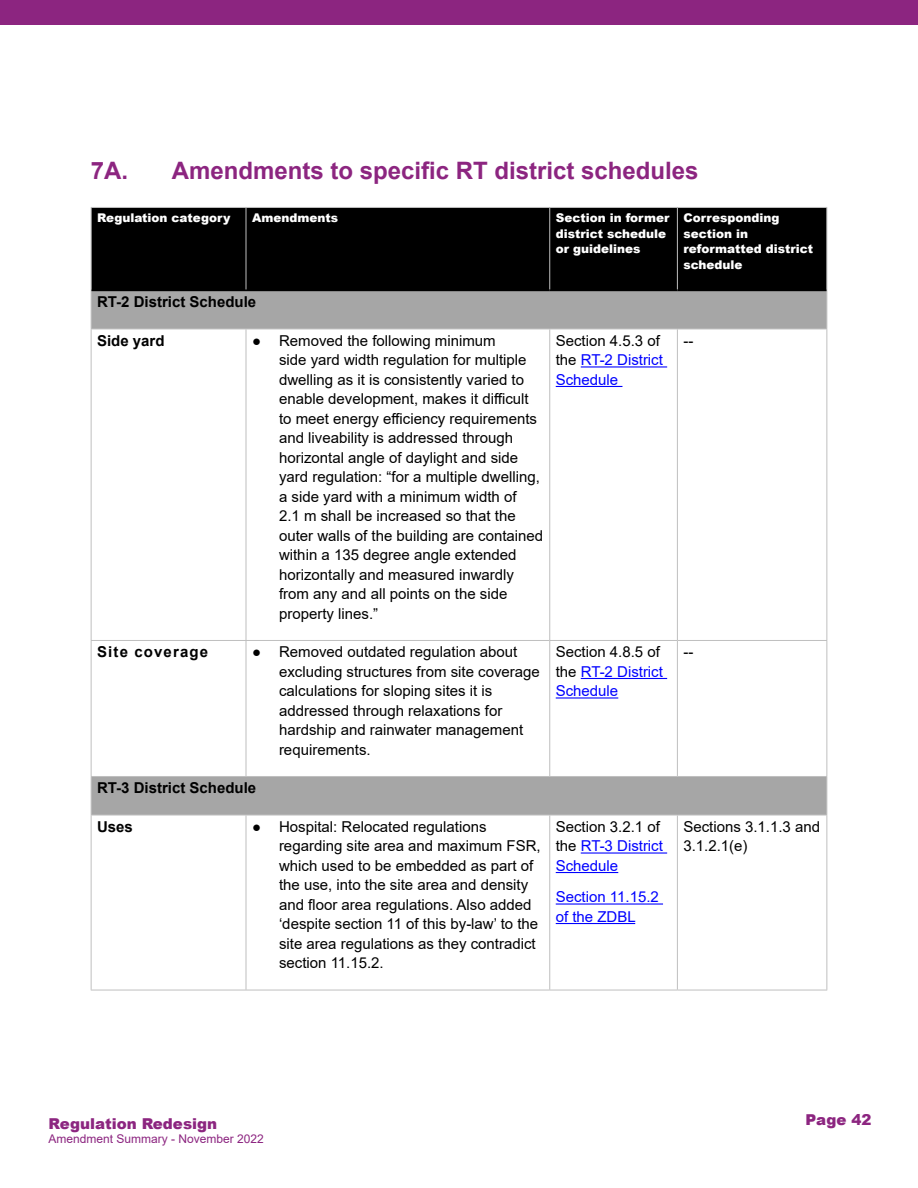
<style>
.page{position:relative;width:918px;height:1188px;background:#fff}
.page>*{position:absolute;margin:0;border:0;box-sizing:border-box;transform-origin:0 0}
.Headings{font:700 24px "Arial";color:#8c2580}
.t1{font:15px/19.5px "Arial";color:#000}
.t2{font:15px/19.5px "Arial";color:#00f}
.Subheading_1{font:700 15px "Arial";color:#000}
.t3{font:900 15px "Arial";color:#8c2580}
.Normal_Bold{font:700 15px "Arial";letter-spacing:.075em;color:#000}
.Normal_Bold-2{font:700 15px "Arial";color:#000}
.t4{font:900 12px/15.6px "Arial";color:#fff}
.t5{font:12px "Arial";color:#8c2580}
.s1{color:#000}
</style>
<div class="page">
<div style="left:0;top:0;width:918px;height:25px;background:#8c2580"></div>
<div style="left:92px;top:208px;width:734px;height:82px;background:#000"></div>
<svg style="left:92px;top:291px;width:734px;height:524px"></svg>
<hr style="left:91px;top:207px;width:155px;height:1px;background:#bfbfbf">
<hr style="left:91px;top:208px;width:1px;height:82px;background:#bfbfbf">
<hr style="left:246px;top:207px;width:304px;height:1px;background:#bfbfbf">
<hr style="left:246px;top:208px;width:1px;height:82px;background:#bfbfbf">
<hr style="left:550px;top:207px;width:127px;height:1px;background:#bfbfbf">
<hr style="left:549px;top:208px;width:1px;height:82px;background:#bfbfbf">
<hr style="left:677px;top:207px;width:150px;height:1px;background:#bfbfbf">
<hr style="left:677px;top:208px;width:1px;height:82px;background:#bfbfbf">
<hr style="left:826px;top:208px;width:1px;height:82px;background:#bfbfbf">
<hr style="left:91px;top:290px;width:1px;height:39px;background:#bfbfbf">
<hr style="left:826px;top:290px;width:1px;height:39px;background:#bfbfbf">
<hr style="left:91px;top:329px;width:155px;height:1px;background:#bfbfbf">
<hr style="left:91px;top:329px;width:1px;height:311px;background:#bfbfbf">
<hr style="left:246px;top:329px;width:304px;height:1px;background:#bfbfbf">
<hr style="left:246px;top:329px;width:1px;height:311px;background:#bfbfbf">
<hr style="left:550px;top:329px;width:127px;height:1px;background:#bfbfbf">
<hr style="left:549px;top:329px;width:1px;height:311px;background:#bfbfbf">
<hr style="left:677px;top:329px;width:150px;height:1px;background:#bfbfbf">
<hr style="left:677px;top:329px;width:1px;height:311px;background:#bfbfbf">
<hr style="left:826px;top:329px;width:1px;height:311px;background:#bfbfbf">
<hr style="left:91px;top:640px;width:155px;height:1px;background:#bfbfbf">
<hr style="left:91px;top:641px;width:1px;height:135px;background:#bfbfbf">
<hr style="left:246px;top:640px;width:304px;height:1px;background:#bfbfbf">
<hr style="left:246px;top:641px;width:1px;height:135px;background:#bfbfbf">
<hr style="left:550px;top:640px;width:127px;height:1px;background:#bfbfbf">
<hr style="left:549px;top:641px;width:1px;height:135px;background:#bfbfbf">
<hr style="left:677px;top:640px;width:150px;height:1px;background:#bfbfbf">
<hr style="left:677px;top:641px;width:1px;height:135px;background:#bfbfbf">
<hr style="left:826px;top:641px;width:1px;height:135px;background:#bfbfbf">
<hr style="left:91px;top:776px;width:155px;height:1px;background:#bfbfbf">
<hr style="left:91px;top:777px;width:1px;height:38px;background:#bfbfbf">
<hr style="left:246px;top:776px;width:304px;height:1px;background:#bfbfbf">
<hr style="left:550px;top:776px;width:127px;height:1px;background:#bfbfbf">
<hr style="left:677px;top:776px;width:150px;height:1px;background:#bfbfbf">
<hr style="left:826px;top:777px;width:1px;height:38px;background:#bfbfbf">
<hr style="left:91px;top:815px;width:155px;height:1px;background:#bfbfbf">
<hr style="left:91px;top:815px;width:1px;height:175px;background:#bfbfbf">
<hr style="left:246px;top:815px;width:304px;height:1px;background:#bfbfbf">
<hr style="left:246px;top:815px;width:1px;height:175px;background:#bfbfbf">
<hr style="left:550px;top:815px;width:127px;height:1px;background:#bfbfbf">
<hr style="left:549px;top:815px;width:1px;height:175px;background:#bfbfbf">
<hr style="left:677px;top:815px;width:150px;height:1px;background:#bfbfbf">
<hr style="left:677px;top:815px;width:1px;height:175px;background:#bfbfbf">
<hr style="left:826px;top:815px;width:1px;height:175px;background:#bfbfbf">
<hr style="left:91px;top:990px;width:155px;height:1px;background:#bfbfbf">
<hr style="left:246px;top:990px;width:304px;height:1px;background:#bfbfbf">
<hr style="left:550px;top:990px;width:127px;height:1px;background:#bfbfbf">
<hr style="left:677px;top:990px;width:150px;height:1px;background:#bfbfbf">
<hr style="left:92px;top:290px;width:154px;height:1px;background:#000">
<hr style="left:246px;top:290px;width:304px;height:1px;background:#000">
<hr style="left:550px;top:290px;width:127px;height:1px;background:#000">
<hr style="left:677px;top:290px;width:149px;height:1px;background:#000">
<hr style="left:581px;top:366px;width:86px;height:2px;background:#00f">
<hr style="left:556px;top:386px;width:66px;height:1px;background:#00f">
<hr style="left:581px;top:678px;width:86px;height:1px;background:#00f">
<hr style="left:556px;top:697px;width:62px;height:2px;background:#00f">
<hr style="left:581px;top:852px;width:86px;height:2px;background:#00f">
<hr style="left:556px;top:872px;width:62px;height:1px;background:#00f">
<hr style="left:556px;top:903px;width:107px;height:2px;background:#00f">
<hr style="left:556px;top:923px;width:79px;height:1px;background:#00f">
<p class="Headings" style="left:91px;top:154px;width:609px">7A. Amendments to specific RT district schedules</p>
<p class="t4" style="left:97px;top:210px;width:135px">Regulation category</p>
<p class="t4" style="left:252px;top:210px;width:88px">Amendments</p>
<p class="t4" style="left:556px;top:210px;width:115px">Section in former district schedule or guidelines</p>
<p class="t4" style="left:683px;top:210px;width:131px">Corresponding section in reformatted district schedule</p>
<p class="Subheading_1" style="left:97px;top:292px;width:161px">RT-2 District Schedule</p>
<p class="Normal_Bold-2" style="left:97px;top:330px;width:69px">Side yard</p>
<p class="t1" style="left:279px;top:331px;width:262px;text-indent:-27px">● Removed the following minimum<br>side yard width regulation for multiple dwelling as it is consistently varied to enable development, makes it difficult to meet energy efficiency requirements and liveability is addressed through horizontal angle of daylight and side yard regulation: “for a multiple dwelling, a side yard with a minimum width of</p>
<p class="t1" style="left:279px;top:506px;width:266px">2. 1 m shall be increased so that the outer walls of the building are contained within a 135 degree angle extended horizontally and measured inwardly from any and all points on the side property lines.”</p>
<p class="t2" style="left:556px;top:331px;width:109px"><span class="s1">Section 4.5.3 of the</span> RT-2 District<br>Schedule</p>
<p class="t1" style="left:683px;top:331px;width:11px">--</p>
<p class="Normal_Bold" style="left:97px;top:642px;width:113px">Site coverage</p>
<p class="t1" style="left:279px;top:642px;width:262px;text-indent:-27px">● Removed outdated regulation about excluding structures from site coverage calculations for sloping sites it is addressed through relaxations for hardship and rainwater management requirements.</p>
<p class="t2" style="left:556px;top:642px;width:109px"><span class="s1">Section 4.8.5 of the</span> RT-2 District<br>Schedule</p>
<p class="t1" style="left:683px;top:642px;width:11px">--</p>
<p class="Subheading_1" style="left:97px;top:778px;width:161px">RT-3 District Schedule</p>
<p class="Normal_Bold" style="left:97px;top:816px;width:37px">Uses</p>
<p class="t1" style="left:279px;top:817px;width:263px;text-indent:-27px">● Hospital: Relocated regulations regarding site area and maximum FSR, which used to be embedded as part of the use, into the site area and density and floor area regulations. Also added ‘despite section 11 of this by-law’ to the site area regulations as they contradict section 11. 15.2.</p>
<p class="t2" style="left:556px;top:817px;width:109px"><span class="s1">Section 3.2. 1 of the</span> RT-3 District<br>Schedule</p>
<p class="t1" style="left:683px;top:817px;width:138px">Sections 3. 1. 1.3 and</p>
<p class="t1" style="left:683px;top:836px;width:66px">3. 1.2. 1(e)</p>
<p class="t2" style="left:556px;top:887px;width:105px">Section 11. 15.2 of the ZDBL</p>
<p class="t3" style="left:49px;top:1112px;width:170px">Regulation Redesign</p>
<p class="t5" style="left:49px;top:1131px;width:217px">Amendment Summary - November 2022</p>
<p class="t3" style="left:806px;top:1109px;width:67px">Page 42</p>
</div>
